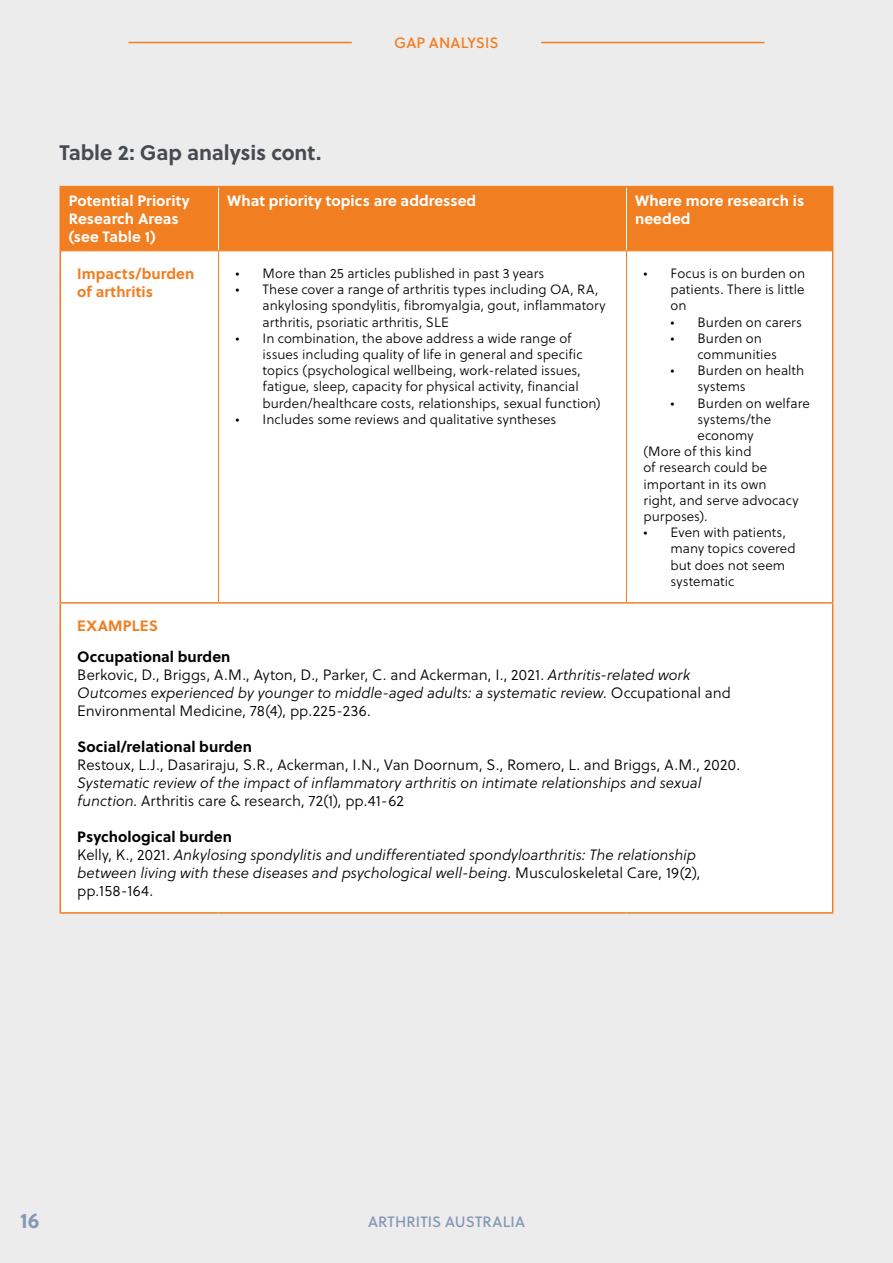
<style>
.page{position:relative;width:893px;height:1263px;background:#ececec}
.page>*{position:absolute;margin:0;border:0;box-sizing:border-box;transform-origin:0 0}
.t1{font:700 21px "Soleil";letter-spacing:-.005em;color:#454b51}
.t2{font:700 21px "Soleil";color:#8498b6}
.t3{font:italic 15px/18px "Soleil Lt";letter-spacing:-.005em;color:#000}
.t4{font:15px/18px "Soleil Lt";color:#000}
.t5{font:700 15px/18px "Soleil";letter-spacing:.005em;color:#fff}
.t6{font:700 15px "Soleil";letter-spacing:.005em;color:#000}
.t7{font:700 15px/18px "Soleil";letter-spacing:.005em;color:#f17e21}
.t8{font:15px "Soleil Bk";letter-spacing:.01em;color:#8498b6}
.t9{font:15px "Soleil Bk";letter-spacing:.01em;color:#f17e21}
.t10{font:13.5px/16.2px "Soleil Lt";letter-spacing:.005em;color:#000}
.s1{font-style:italic}
.s2{font-style:normal}
</style>
<div class="page">
<hr style="left:128px;top:42px;width:224px;height:1px;background:#f17e21">
<hr style="left:541px;top:42px;width:224px;height:1px;background:#f17e21">
<div style="left:61px;top:187px;width:771px;height:63px;background:#f17e21"></div>
<div style="left:61px;top:251px;width:771px;height:661px;background:#fff"></div>
<hr style="left:60px;top:602px;width:159px;height:2px;background:#f17e21">
<hr style="left:219px;top:602px;width:407px;height:2px;background:#f17e21">
<hr style="left:626px;top:602px;width:207px;height:2px;background:#f17e21">
<hr style="left:218px;top:187px;width:1px;height:63px;background:#fff">
<hr style="left:626px;top:187px;width:1px;height:63px;background:#fff">
<hr style="left:60px;top:604px;width:1px;height:308px;background:#f17e21">
<hr style="left:60px;top:912px;width:159px;height:2px;background:#f17e21">
<hr style="left:219px;top:912px;width:407px;height:2px;background:#f17e21">
<hr style="left:626px;top:912px;width:207px;height:2px;background:#f17e21">
<hr style="left:61px;top:250px;width:158px;height:1px;background:#f17e21">
<hr style="left:219px;top:250px;width:407px;height:1px;background:#f17e21">
<hr style="left:218px;top:251px;width:1px;height:351px;background:#f17e21">
<hr style="left:626px;top:250px;width:206px;height:1px;background:#f17e21">
<hr style="left:626px;top:251px;width:1px;height:351px;background:#f17e21">
<hr style="left:60px;top:186px;width:159px;height:1px;background:#f17e21">
<hr style="left:60px;top:187px;width:1px;height:64px;background:#f17e21">
<hr style="left:219px;top:186px;width:407px;height:1px;background:#f17e21">
<hr style="left:626px;top:186px;width:207px;height:1px;background:#f17e21">
<hr style="left:832px;top:187px;width:1px;height:64px;background:#f17e21">
<hr style="left:60px;top:251px;width:1px;height:351px;background:#f17e21">
<hr style="left:832px;top:251px;width:1px;height:351px;background:#f17e21">
<hr style="left:832px;top:604px;width:1px;height:308px;background:#f17e21">
<h1 class="t1" style="left:60px;top:137px;width:263px">Table 2: Gap analysis cont.</h1>
<p class="t9" style="left:394px;top:32px;width:106px">GAP ANALYSIS</p>
<p class="t5" style="left:69px;top:191px;width:122px">Potential Priority<br>Research Areas (see Table 1)</p>
<p class="t5" style="left:227px;top:191px;width:251px">What priority topics are addressed</p>
<p class="t5" style="left:635px;top:191px;width:171px">Where more research is needed</p>
<p class="t7" style="left:77px;top:264px;width:119px">Impacts/burden of arthritis</p>
<p class="t10" style="left:236px;top:265px;width:310px">• More than 25 articles published in past 3 years</p>
<p class="t10" style="left:670px;top:265px;width:136px;text-align:justify;text-indent:-27px">• Focus is on burden on patients. There is little on</p>
<p class="t10" style="left:670px;top:314px;width:133px">• Burden on carers</p>
<p class="t10" style="left:697px;top:330px;width:81px;text-indent:-27px">• Burden on communities</p>
<p class="t10" style="left:697px;top:362px;width:108px;text-indent:-27px">• Burden on health systems</p>
<p class="t10" style="left:670px;top:395px;width:141px">• Burden on welfare</p>
<p class="t10" style="left:697px;top:411px;width:75px">systems/the</p>
<p class="t10" style="left:697px;top:427px;width:58px">economy</p>
<p class="t10" style="left:643px;top:443px;width:110px">(More of this kind</p>
<p class="t10" style="left:643px;top:459px;width:125px">of research could be</p>
<p class="t10" style="left:643px;top:476px;width:125px">important in its own</p>
<p class="t10" style="left:643px;top:492px;width:157px">right, and serve advocacy</p>
<p class="t10" style="left:643px;top:508px;width:65px">purposes).</p>
<p class="t10" style="left:670px;top:524px;width:127px;text-indent:-27px">• Even with patients, many topics covered but does not seem systematic</p>
<p class="t10" style="left:263px;top:281px;width:345px;text-indent:-27px">• These cover a range of arthritis types including OA, RA, ankylosing spondylitis, fibromyalgia, gout, inflammatory arthritis, psoriatic arthritis, SLE</p>
<p class="t10" style="left:263px;top:330px;width:340px;text-indent:-27px">• In combination, the above address a wide range of issues including quality of life in general and specific topics (psychological wellbeing, work-related issues, fatigue, sleep, capacity for physical activity, financial burden/healthcare costs, relationships, sexual function)</p>
<p class="t10" style="left:236px;top:411px;width:322px">• Includes some reviews and qualitative syntheses</p>
<p class="t7" style="left:77px;top:616px;width:82px">EXAMPLES</p>
<p class="t6" style="left:77px;top:645px;width:155px">Occupational burden</p>
<p class="t4" style="left:77px;top:665px;width:655px">Berkovic, D., Briggs, A.M., Ayton, D., Parker, C. and Ackerman, I., 2021. <span class="s1">Arthritis-related work<br>Outcomes experienced by younger to middle-aged adults: a systematic review.</span> Occupational and<br>Environmental Medicine, 78(4), pp.225-236.</p>
<p class="t6" style="left:77px;top:735px;width:176px">Social/relational burden</p>
<p class="t4" style="left:77px;top:755px;width:664px">Restoux, L.J., Dasariraju, S.R., Ackerman, I.N., Van Doornum, S., Romero, L. and Briggs, A.M., 2020.</p>
<p class="t3" style="left:77px;top:773px;width:626px">Systematic review of the impact of inflammatory arthritis on intimate relationships and sexual function. <span class="s2">Arthritis care &amp; research, 72(1), pp.41-62</span></p>
<p class="t6" style="left:77px;top:825px;width:156px">Psychological burden</p>
<p class="t3" style="left:77px;top:845px;width:625px"><span class="s2">Kelly, K., 2021.</span> Ankylosing spondylitis and undifferentiated spondyloarthritis: The relationship between living with these diseases and psychological well-being. <span class="s2">Musculoskeletal Care, 19(2), pp.158-164.</span></p>
<h1 class="t2" style="left:20px;top:1204px;width:21px">16</h1>
<p class="t8" style="left:368px;top:1210px;width:158px">ARTHRITIS AUSTRALIA</p>
</div>
